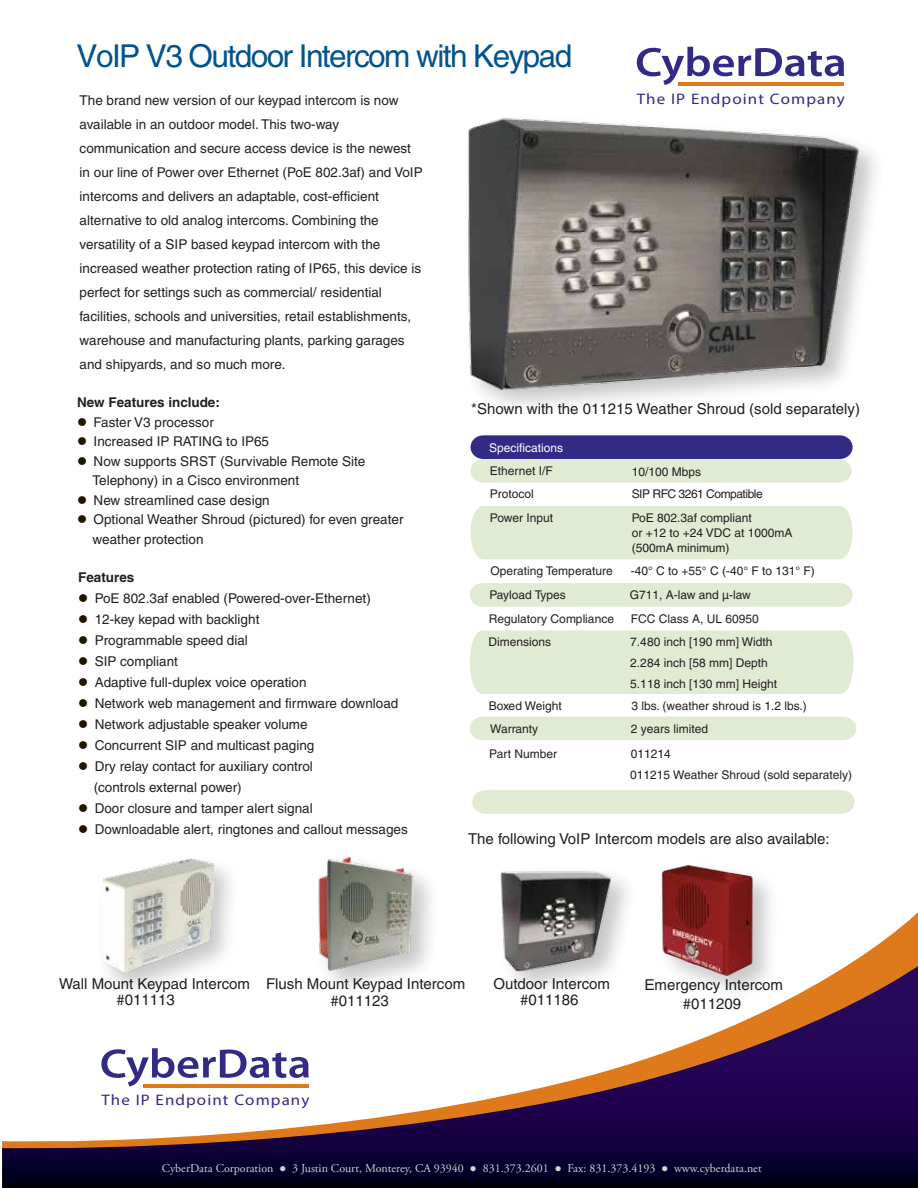
<style>
.page{position:relative;width:918px;height:1188px;background:#fff}
.page>*{position:absolute;margin:0;border:0;box-sizing:border-box;transform-origin:0 0}
.t1{font:31.5px "Helvetica";letter-spacing:-.05em;color:#00548e}
.t2{font:15.3px "Myriad Pro";letter-spacing:.065em;color:#332a86;scale:1.11 1}
.t3{font:15px/16.4px "Helvetica";color:#231f20}
.t4{font:13.5px/24px "Helvetica";color:#231f20}
.t5{font:700 13.5px "Helvetica";color:#231f20}
.t6{font:12px/21px "Helvetica";color:#231f20}
.t7{font:12px "Adobe Garamond Pro";color:#d1d3d4}
.t8{font:12px "Helvetica";letter-spacing:-.04em;color:#221f1f}
.t9{font:12px "Helvetica";color:#fff}
.s1{color:#1f1500}
</style>
<div class="page">
<div style="left:471px;top:506px;width:382px;height:53px;background:#e1ead3"></div>
<div style="left:470px;top:630px;width:384px;height:64px;background:#e1ead3"></div>
<div style="left:470px;top:717px;width:386px;height:23px;background:#e1ead3"></div>
<div style="left:470px;top:583px;width:383px;height:24px;background:#e1ead3"></div>
<svg style="left:471px;top:435px;width:382px;height:48px;background:#8d8dae"></svg>
<div style="left:472px;top:790px;width:383px;height:24px;background:#e1ead3"></div>
<img style="left:661px;top:864px;width:93px;height:46px">
<img style="left:467px;top:117px;width:395px;height:275px">
<svg style="left:661px;top:910px;width:257px;height:56px"></svg>
<svg style="left:2px;top:966px;width:916px;height:222px"></svg>
<svg style="left:101px;top:1048px;width:208px;height:39px"></svg>
<hr style="left:143px;top:1084px;width:166px;height:3px;background:#df7a1c">
<svg style="left:637px;top:47px;width:207px;height:38px"></svg>
<hr style="left:679px;top:82px;width:165px;height:4px;background:#df7a1c">
<img style="left:489px;top:877px;width:156px;height:127px">
<img style="left:499px;top:871px;width:114px;height:101px">
<img style="left:90px;top:858px;width:156px;height:147px">
<img style="left:103px;top:859px;width:111px;height:113px">
<img style="left:306px;top:873px;width:140px;height:131px">
<img style="left:315px;top:856px;width:98px;height:116px">
<h1 class="t1" style="left:77px;top:38px;width:497px">VoIP V3 Outdoor Intercom with Keypad</h1>
<p class="t4" style="left:80px;top:88px;width:345px">The brand new version of our keypad intercom is now available in an outdoor model. This two-way communication and secure access device is the newest in our line of Power over Ethernet (PoE 802.3af) and VoIP intercoms and delivers an adaptable, cost-efficient alternative to old analog intercoms. Combining the versatility of a SIP based keypad intercom with the increased weather protection rating of IP65, this device is perfect for settings such as commercial/ residential facilities, schools and universities, retail establishments, warehouse and manufacturing plants, parking garages and shipyards, and so much more.</p>
<p class="t5" style="left:77px;top:394px;width:144px">New Features include:</p>
<p class="t4" style="left:77px;top:410px;width:138px"><span class="s1">●</span> Faster V3 processor</p>
<p class="t4" style="left:77px;top:430px;width:193px"><span class="s1">●</span> Increased IP RATING to IP65</p>
<p class="t4" style="left:93px;top:451px;width:274px;line-height:19.5px;text-indent:-15px"><span class="s1">●</span> Now supports SRST (Survivable Remote Site<br>Telephony) in a Cisco environment</p>
<p class="t4" style="left:77px;top:488px;width:194px"><span class="s1">●</span> New streamlined case design</p>
<p class="t4" style="left:93px;top:510px;width:312px;line-height:19.5px;text-indent:-15px"><span class="s1">●</span> Optional Weather Shroud (pictured) for even greater weather protection</p>
<p class="t2" style="left:637px;top:89px;width:189px">The IP Endpoint Company</p>
<p class="t3" style="left:471px;top:401px;width:390px">*Shown with the 011215 Weather Shroud (sold separately)</p>
<p class="t9" style="left:489px;top:440px;width:76px">Specifications</p>
<p class="t6" style="left:490px;top:461px;width:64px">Ethernet I/F</p>
<p class="t6" style="left:632px;top:461px;width:71px">10/100 Mbps</p>
<p class="t6" style="left:490px;top:483px;width:46px">Protocol</p>
<p class="t8" style="left:632px;top:487px;width:133px">SIP RFC 3261 Compatible</p>
<p class="t6" style="left:490px;top:507px;width:65px">Power Input</p>
<p class="t6" style="left:632px;top:510px;width:162px;line-height:15px">PoE 802.3af compliant<br>or +12 to +24 VDC at 1000mA (500mA minimum)</p>
<p class="t5" style="left:78px;top:569px;width:58px">Features</p>
<p class="t4" style="left:78px;top:586px;width:294px"><span class="s1">●</span> PoE 802.3af enabled (Powered-over-Ethernet)</p>
<p class="t4" style="left:78px;top:607px;width:183px"><span class="s1">●</span> 12-key kepad with backlight</p>
<p class="t4" style="left:78px;top:628px;width:171px"><span class="s1">●</span> Programmable speed dial</p>
<p class="t4" style="left:78px;top:649px;width:101px"><span class="s1">●</span> SIP compliant</p>
<p class="t4" style="left:78px;top:670px;width:230px"><span class="s1">●</span> Adaptive full-duplex voice operation</p>
<p class="t4" style="left:78px;top:691px;width:322px"><span class="s1">●</span> Network web management and firmware download</p>
<p class="t4" style="left:78px;top:712px;width:231px"><span class="s1">●</span> Network adjustable speaker volume</p>
<p class="t4" style="left:78px;top:733px;width:238px"><span class="s1">●</span> Concurrent SIP and multicast paging</p>
<p class="t4" style="left:94px;top:756px;width:221px;line-height:21px;text-indent:-15px"><span class="s1">●</span> Dry relay contact for auxiliary control (controls external power)</p>
<p class="t4" style="left:78px;top:796px;width:236px"><span class="s1">●</span> Door closure and tamper alert signal</p>
<p class="t4" style="left:78px;top:817px;width:331px"><span class="s1">●</span> Downloadable alert, ringtones and callout messages</p>
<p class="t6" style="left:490px;top:560px;width:124px">Operating Temperature</p>
<p class="t6" style="left:631px;top:560px;width:186px">-40° C to +55° C (-40° F to 131° F)</p>
<p class="t6" style="left:489px;top:584px;width:78px">Payload Types</p>
<p class="t6" style="left:630px;top:584px;width:123px">G711, A-law and µ-law</p>
<p class="t6" style="left:489px;top:608px;width:127px">Regulatory Compliance</p>
<p class="t6" style="left:631px;top:608px;width:130px">FCC Class A, UL 60950</p>
<p class="t6" style="left:489px;top:631px;width:64px">Dimensions</p>
<p class="t6" style="left:630px;top:631px;width:148px">7.480 inch [190 mm] Width<br>2.284 inch [58 mm] Depth<br>5.118 inch [130 mm] Height</p>
<p class="t6" style="left:490px;top:718px;width:50px">Warranty</p>
<p class="t6" style="left:631px;top:718px;width:79px">2 years limited</p>
<p class="t6" style="left:489px;top:743px;width:70px">Part Number</p>
<p class="t6" style="left:489px;top:695px;width:75px">Boxed Weight</p>
<p class="t6" style="left:631px;top:695px;width:177px">3 lbs. (weather shroud is 1.2 lbs.)</p>
<p class="t6" style="left:631px;top:743px;width:42px">011214</p>
<p class="t6" style="left:630px;top:765px;width:223px">011215 Weather Shroud (sold separately)</p>
<p class="t3" style="left:468px;top:831px;width:363px">The following VoIP Intercom models are also available:</p>
<p class="t3" style="left:493px;top:975px;width:118px">Outdoor Intercom</p>
<p class="t3" style="left:330px;top:976px;width:136px;text-indent:-271px">Wall Mount Keypad Intercom Flush Mount Keypad Intercom #011123</p>
<p class="t3" style="left:116px;top:992px;width:60px">#011113</p>
<p class="t3" style="left:520px;top:992px;width:60px">#011186</p>
<p class="t3" style="left:645px;top:976px;width:140px">Emergency Intercom</p>
<p class="t3" style="left:683px;top:995px;width:60px">#011209</p>
<p class="t2" style="left:101px;top:1090px;width:189px">The IP Endpoint Company</p>
<p class="t7" style="left:162px;top:1161px;width:601px">CyberData Corporation ● 3 Justin Court, Monterey, CA 93940 ● 831.373.2601 ● Fax: 831.373.4193 ● www.cyberdata.net</p>
</div>
